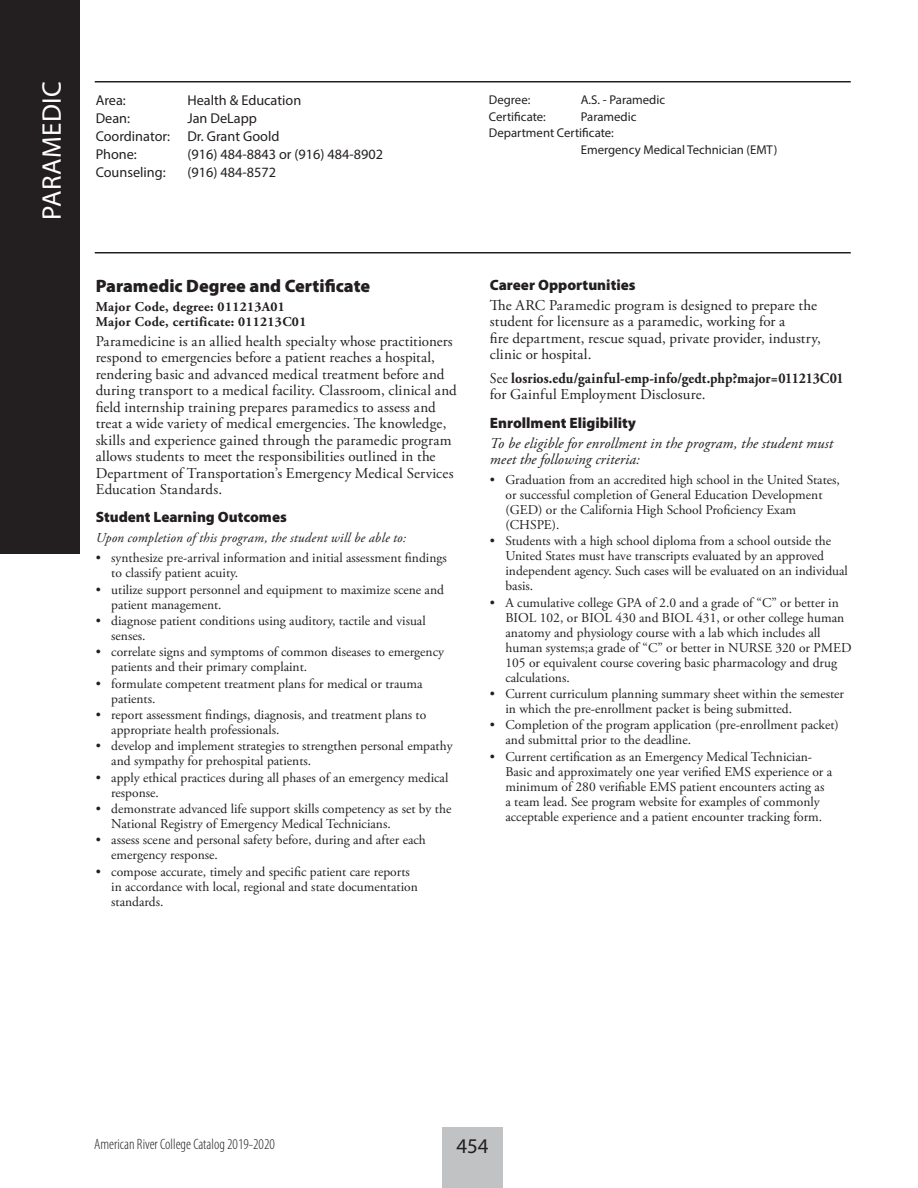
<style>
.page{position:relative;width:918px;height:1188px;background:#fff}
.page>*{position:absolute;margin:0;border:0;box-sizing:border-box;transform-origin:0 0}
._2018-Page_Head_Left{font:27px "Myriad Pro";letter-spacing:.02em;color:#fff}
.t1{font:21px "Myriad Pro";color:#231f20}
._2018-Heading_2{font:900 18px "Myriad Pro";color:#231f20}
._2018-Body_text{font:15px/16.5px "Adobe Garamond Pro";letter-spacing:.01em;color:#231f20}
._2018-Body_text-2{font:700 15px/16.5px "Adobe Garamond Pro";letter-spacing:.01em;color:#231f20;scale:.92 1}
._2018-Body_text-3{font:italic 15px/16.5px "Adobe Garamond Pro";letter-spacing:.01em;color:#231f20}
._2018-Heading_3{font:900 15px "Myriad Pro";color:#231f20}
.t2{font:300 condensed 15px "Myriad Pro";color:#231f20}
._2018-Header_text{font:14.25px "Myriad Pro";color:#231f20}
._2018-Body_text-just{font:13.5px/15px "Adobe Garamond Pro";color:#231f20}
._2018-Major_Code{font:700 13.5px/15px "Adobe Garamond Pro";letter-spacing:.025em;color:#231f20}
._2018-Body_text-4{font:italic 13.5px "Adobe Garamond Pro";letter-spacing:.015em;color:#231f20}
._2018-Header_text_2{font:12.75px "Myriad Pro";color:#231f20}
.s1{font-weight:400}
</style>
<div class="page">
<div style="left:442px;top:1127px;width:61px;height:61px;background:#c1c2c4"></div>
<hr style="left:95px;top:252px;width:756px;height:2px;background:#231f20">
<hr style="left:95px;top:81px;width:756px;height:1px;background:#231f20">
<div style="left:0;top:0;width:80px;height:554px;background:#231f20"></div>
<p class="_2018-Page_Head_Left" style="left:35px;top:220px;width:141px;rotate:-90deg">PARAMEDIC</p>
<p class="_2018-Header_text" style="left:96px;top:92px;width:32px">Area:</p>
<p class="_2018-Header_text" style="left:187px;top:92px;width:115px">Health &amp; Education</p>
<p class="_2018-Header_text" style="left:96px;top:110px;width:36px">Dean:</p>
<p class="_2018-Header_text" style="left:187px;top:110px;width:71px">Jan DeLapp</p>
<p class="_2018-Header_text" style="left:96px;top:128px;width:185px">Coordinator: Dr. Grant Goold</p>
<p class="_2018-Header_text" style="left:96px;top:146px;width:43px">Phone:</p>
<p class="_2018-Header_text" style="left:187px;top:146px;width:197px">(916) 484-8843 or (916) 484-8902</p>
<p class="_2018-Header_text" style="left:96px;top:164px;width:71px">Counseling:</p>
<p class="_2018-Header_text" style="left:187px;top:164px;width:90px">(916) 484-8572</p>
<p class="_2018-Header_text_2" style="left:489px;top:92px;width:43px">Degree:</p>
<p class="_2018-Header_text_2" style="left:581px;top:92px;width:86px">A.S. - Paramedic</p>
<p class="_2018-Header_text_2" style="left:489px;top:108px;width:58px">Certificate:</p>
<p class="_2018-Header_text_2" style="left:581px;top:108px;width:57px">Paramedic</p>
<p class="_2018-Header_text_2" style="left:489px;top:125px;width:126px">Department Certificate:</p>
<p class="_2018-Header_text_2" style="left:581px;top:141px;width:198px">Emergency Medical Technician (EMT)</p>
<p class="_2018-Heading_2" style="left:96px;top:276px;width:276px">Paramedic Degree and Certificate</p>
<p class="_2018-Major_Code" style="left:96px;top:299px;width:212px">Major Code, degree: 011213A01<br>Major Code, certificate: 011213C01</p>
<p class="_2018-Body_text" style="left:96px;top:333px;width:363px">Paramedicine is an allied health specialty whose practitioners respond to emergencies before a patient reaches a hospital, rendering basic and advanced medical treatment before and during transport to a medical facility. Classroom, clinical and field internship training prepares paramedics to assess and treat a wide variety of medical emergencies. The knowledge, skills and experience gained through the paramedic program allows students to meet the responsibilities outlined in the Department of Transportation’s Emergency Medical Services Education Standards.</p>
<p class="_2018-Heading_3" style="left:96px;top:509px;width:193px">Student Learning Outcomes</p>
<p class="_2018-Body_text-4" style="left:96px;top:530px;width:312px">Upon completion of this program, the student will be able to:</p>
<p class="_2018-Body_text-just" style="left:111px;top:551px;width:337px;text-indent:-16px">• synthesize pre-arrival information and initial assessment findings to classify patient acuity.</p>
<p class="_2018-Body_text-just" style="left:111px;top:582px;width:334px;text-indent:-16px">• utilize support personnel and equipment to maximize scene and patient management.</p>
<p class="_2018-Body_text-just" style="left:111px;top:614px;width:316px;text-indent:-16px">• diagnose patient conditions using auditory, tactile and visual senses.</p>
<p class="_2018-Body_text-just" style="left:111px;top:645px;width:334px;text-indent:-16px">• correlate signs and symptoms of common diseases to emergency patients and their primary complaint.</p>
<p class="_2018-Body_text-just" style="left:111px;top:676px;width:313px;text-indent:-16px">• formulate competent treatment plans for medical or trauma patients.</p>
<p class="_2018-Body_text-just" style="left:111px;top:708px;width:317px;text-indent:-16px">• report assessment findings, diagnosis, and treatment plans to appropriate health professionals.</p>
<p class="_2018-Body_text-just" style="left:111px;top:739px;width:343px;text-indent:-16px">• develop and implement strategies to strengthen personal empathy and sympathy for prehospital patients.</p>
<p class="_2018-Body_text-just" style="left:111px;top:770px;width:339px;text-indent:-16px">• apply ethical practices during all phases of an emergency medical response.</p>
<p class="_2018-Body_text-just" style="left:111px;top:802px;width:342px;text-indent:-16px">• demonstrate advanced life support skills competency as set by the<br>National Registry of Emergency Medical Technicians.</p>
<p class="_2018-Body_text-just" style="left:111px;top:833px;width:316px;text-indent:-16px">• assess scene and personal safety before, during and after each emergency response.</p>
<p class="_2018-Body_text-just" style="left:111px;top:864px;width:308px;text-indent:-16px">• compose accurate, timely and specific patient care reports in accordance with local, regional and state documentation standards.</p>
<p class="_2018-Heading_3" style="left:490px;top:276px;width:147px">Career Opportunities</p>
<p class="_2018-Body_text" style="left:490px;top:297px;width:332px">The ARC Paramedic program is designed to prepare the student for licensure as a paramedic, working for a<br>fire department, rescue squad, private provider, industry, clinic or hospital.</p>
<p class="_2018-Body_text-2" style="left:490px;top:370px;width:386px"><span class="s1">See</span> losrios.edu/gainful-emp-info/gedt.php?major=011213C01 <span class="s1">for Gainful Employment Disclosure.</span></p>
<p class="_2018-Heading_3" style="left:490px;top:414px;width:148px">Enrollment Eligibility</p>
<p class="_2018-Body_text-3" style="left:490px;top:435px;width:345px">To be eligible for enrollment in the program, the student must meet the following criteria:</p>
<p class="_2018-Body_text-just" style="left:505px;top:473px;width:336px;text-indent:-16px">• Graduation from an accredited high school in the United States, or successful completion of General Education Development (GED) or the California High School Proficiency Exam (CHSPE).</p>
<p class="_2018-Body_text-just" style="left:505px;top:534px;width:344px;text-indent:-16px">• Students with a high school diploma from a school outside the United States must have transcripts evaluated by an approved independent agency. Such cases will be evaluated on an individual basis.</p>
<p class="_2018-Body_text-just" style="left:505px;top:595px;width:348px;text-indent:-16px">• A cumulative college GPA of 2.0 and a grade of “C” or better in BIOL 102, or BIOL 430 and BIOL 431, or other college human anatomy and physiology course with a lab which includes all human systems;a grade of “C” or better in NURSE 320 or PMED 105 or equivalent course covering basic pharmacology and drug calculations.</p>
<p class="_2018-Body_text-just" style="left:505px;top:687px;width:340px;text-indent:-16px">• Current curriculum planning summary sheet within the semester in which the pre-enrollment packet is being submitted.</p>
<p class="_2018-Body_text-just" style="left:505px;top:718px;width:335px;text-indent:-16px">• Completion of the program application (pre-enrollment packet) and submittal prior to the deadline.</p>
<p class="_2018-Body_text-just" style="left:505px;top:749px;width:328px;text-indent:-16px">• Current certification as an Emergency Medical Technician-Basic and approximately one year verified EMS experience or a minimum of 280 verifiable EMS patient encounters acting as a team lead. See program website for examples of commonly acceptable experience and a patient encounter tracking form.</p>
<p class="t2" style="left:94px;top:1136px;width:182px">American River College Catalog 2019-2020</p>
<h2 class="t1" style="left:456px;top:1133px;width:34px">454</h2>
</div>
